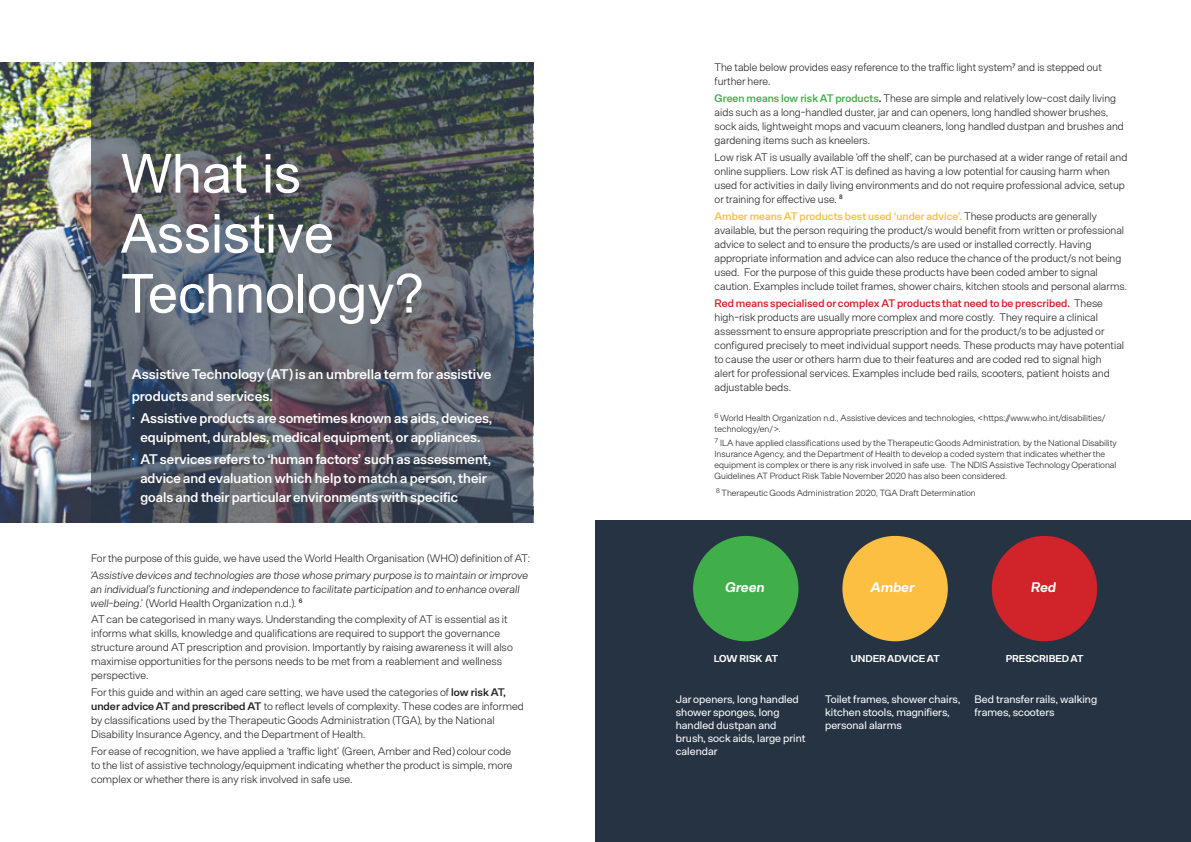
<style>
.page{position:relative;width:1191px;height:842px;background:#fff}
.page>*{position:absolute;margin:0;border:0;box-sizing:border-box;transform-origin:0 0}
.Page_Header_-_Blue{font:54px/60px "Arial";color:#fff}
.Page_Header_Subtext{font:600 14px/19px "Arbeit";color:#fff}
.Page_Section_Title{font:italic 700 14px "Arbeit";color:#fff}
.t1{font:300 11px/14px "Arbeit";color:#231f20}
.t2{font:italic 300 11px/14px "Arbeit";color:#231f20}
.Page_Body_Text_-_Whi{font:11px/13.2px "Arbeit";color:#fff}
.Page_Section_Title-2{font:700 10px "Arbeit";color:#fff}
.t3{font:300 9px/11px "Arbeit";color:#231f20}
.s1{font-style:normal}
.s2{font-weight:600}
.s3{font-weight:600;color:#40ae49}
.s4{font-weight:600;color:#fcbf42}
.s5{font-weight:600;color:#d1232a}
</style>
<div class="page">
<img style="left:0;top:62px;width:91px;height:461px">
<svg style="left:91px;top:62px;width:442px;height:461px;background:#535960"></svg>
<div style="left:595px;top:520px;width:596px;height:322px;background:#263342"></div>
<div style="left:693px;top:536px;width:105px;height:105px;background:#40ae49;border-radius:50%"></div>
<div style="left:842px;top:536px;width:105px;height:105px;background:#fcbf42;border-radius:50%"></div>
<div style="left:991px;top:536px;width:106px;height:105px;background:#d1232a;border-radius:50%"></div>
<p class="Page_Header_-_Blue" style="left:121px;top:143px;width:305px">What is<br>Assistive<br>Technology?</p>
<p class="Page_Header_Subtext" style="left:132px;top:364px;width:361px;line-height:22px">Assistive Technology (AT) is an umbrella term for assistive products and services.</p>
<p class="Page_Header_Subtext" style="left:132px;top:409px;width:362px;text-align:center">• Assistive products are sometimes known as aids, devices, equipment, durables, medical equipment, or appliances.</p>
<p class="Page_Header_Subtext" style="left:140px;top:450px;width:352px;text-indent:-9px">• AT services refers to ‘human factors’ such as assessment, advice and evaluation which help to match a person, their goals and their particular environments with specific</p>
<p class="t1" style="left:91px;top:551px;width:440px">For the purpose of this guide, we have used the World Health Organisation (WHO) definition of AT:</p>
<p class="t2" style="left:91px;top:568px;width:439px">‘Assistive devices and technologies are those whose primary purpose is to maintain or improve an individual’s functioning and independence to facilitate participation and to enhance overall well-being.’ <span class="s1">(World Health Organization n.d.).</span> <sup>6</sup></p>
<p class="t1" style="left:91px;top:613px;width:423px">AT can be categorised in many ways. Understanding the complexity of AT is essential as it informs what skills, knowledge and qualifications are required to support the governance structure around AT prescription and provision. Importantly by raising awareness it will also maximise opportunities for the persons needs to be met from a reablement and wellness perspective.</p>
<p class="t1" style="left:91px;top:685px;width:434px">For this guide and within an aged care setting, we have used the categories of <span class="s2">low risk AT, under advice AT and prescribed AT</span> to reflect levels of complexity. These codes are informed by classifications used by the Therapeutic Goods Administration (TGA), by the National Disability Insurance Agency, and the Department of Health.</p>
<p class="t1" style="left:91px;top:744px;width:423px">For ease of recognition, we have applied a ‘traffic light’ (Green, Amber and Red) colour code to the list of assistive technology/equipment indicating whether the product is simple, more complex or whether there is any risk involved in safe use.</p>
<p class="t1" style="left:714px;top:60px;width:389px">The table below provides easy reference to the traffic light system<sup>7</sup> and is stepped out further here.</p>
<p class="t1" style="left:714px;top:91px;width:411px"><span class="s3">Green means low risk AT products</span><span class="s2">.</span> These are simple and relatively low-cost daily living aids such as a long-handled duster, jar and can openers, long handled shower brushes, sock aids, lightweight mops and vacuum cleaners, long handled dustpan and brushes and gardening items such as kneelers.</p>
<p class="t1" style="left:714px;top:150px;width:414px">Low risk AT is usually available ‘off the shelf’, can be purchased at a wider range of retail and online suppliers. Low risk AT is defined as having a low potential for causing harm when used for activities in daily living environments and do not require professional advice, setup or training for effective use. <sup>8</sup></p>
<p class="t1" style="left:714px;top:209px;width:414px"><span class="s4">Amber means AT products best used ‘under advice’.</span> These products are generally available, but the person requiring the product/s would benefit from written or professional advice to select and to ensure the products/s are used or installed correctly. Having appropriate information and advice can also reduce the chance of the product/s not being used. For the purpose of this guide these products have been coded amber to signal caution. Examples include toilet frames, shower chairs, kitchen stools and personal alarms.</p>
<p class="t1" style="left:714px;top:296px;width:411px"><span class="s5">Red means specialised or complex AT products that need to be prescribed.</span> These high-risk products are usually more complex and more costly. They require a clinical assessment to ensure appropriate prescription and for the product/s to be adjusted or configured precisely to meet individual support needs. These products may have potential to cause the user or others harm due to their features and are coded red to signal high alert for professional services. Examples include bed rails, scooters, patient hoists and adjustable beds.</p>
<p class="t3" style="left:714px;top:413px;width:392px"><sup>6</sup> World Health Organization n.d., Assistive devices and technologies, &lt;https://www.who.int/disabilities/ technology/en/&gt;.</p>
<p class="t3" style="left:714px;top:438px;width:404px"><sup>7</sup> ILA have applied classifications used by the Therapeutic Goods Administration, by the National Disability Insurance Agency, and the Department of Health to develop a coded system that indicates whether the equipment is complex or there is any risk involved in safe use. The NDIS Assistive Technology Operational Guidelines AT Product Risk Table November 2020 has also been considered.</p>
<p class="t3" style="left:716px;top:487px;width:261px"><sup>8</sup> Therapeutic Goods Administration 2020, TGA Draft Determination</p>
<p class="Page_Section_Title" style="left:726px;top:579px;width:41px">Green</p>
<p class="Page_Section_Title" style="left:871px;top:579px;width:45px">Amber</p>
<p class="Page_Section_Title" style="left:1031px;top:579px;width:27px">Red</p>
<p class="Page_Section_Title-2" style="left:713px;top:653px;width:66px">LOW RISK AT</p>
<p class="Page_Section_Title-2" style="left:850px;top:653px;width:90px">UNDER ADVICE AT</p>
<p class="Page_Section_Title-2" style="left:1005px;top:653px;width:79px">PRESCRIBED AT</p>
<p class="Page_Body_Text_-_Whi" style="left:676px;top:692px;width:131px">Jar openers, long handled shower sponges, long handled dustpan and brush, sock aids, large print calendar</p>
<p class="Page_Body_Text_-_Whi" style="left:825px;top:692px;width:137px">Toilet frames, shower chairs, kitchen stools, magnifiers, personal alarms</p>
<p class="Page_Body_Text_-_Whi" style="left:974px;top:692px;width:124px">Bed transfer rails, walking frames, scooters</p>
</div>
